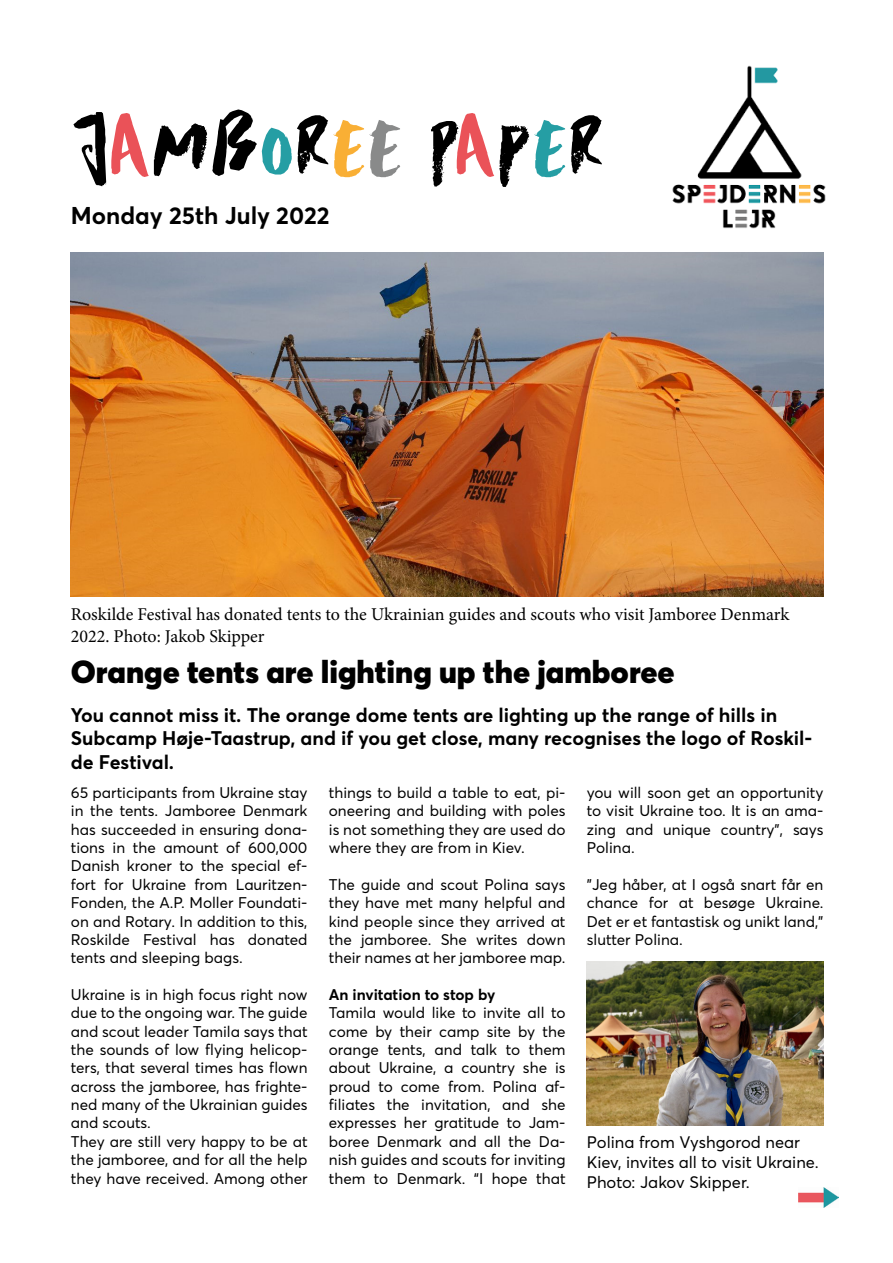
<style>
.page{position:relative;width:893px;height:1263px;background:#fff}
.page>*{position:absolute;margin:0;border:0;box-sizing:border-box;transform-origin:0 0}
.t1{font:85.5px "Scrawny Cat";color:#000}
.t2{font:900 31.5px "Averta";color:#000}
.t3{font:700 24px "Averta";color:#000}
.t4{font:700 19.5px/23.4px "Averta";color:#000}
.t5{font:18px/21.6px "Minion Pro";color:#000}
.t6{font:16.5px/19.8px "Averta";color:#000}
.t7{font:15.3px/18.3px "Averta";color:#000;text-align:justify}
.t8{font:700 15.3px "Averta";color:#000}
.s1{color:#ea5258}
.s2{color:#259ea4}
.s3{color:#f9af35}
.s4{color:#898a8a}
</style>
<div class="page">
<img style="left:672px;top:65px;width:154px;height:164px">
<img style="left:798px;top:1187px;width:40px;height:21px">
<img style="left:71px;top:252px;width:752px;height:344px">
<img style="left:587px;top:961px;width:236px;height:164px">
<h1 class="t1" style="left:71px;top:93px;width:535px">J<span class="s1">a</span>mb<span class="s2">o</span>r<span class="s3">e</span><span class="s4">e</span> P<span class="s1">a</span>p<span class="s2">e</span>r</h1>
<h3 class="t3" style="left:71px;top:200px;width:260px">Monday 25th July 2022</h3>
<p class="t5" style="left:71px;top:604px;width:720px">Roskilde Festival has donated tents to the Ukrainian guides and scouts who visit Jamboree Denmark<br>2022. Photo: Jakob Skipper</p>
<h2 class="t2" style="left:71px;top:652px;width:605px">Orange tents are lighting up the jamboree</h2>
<p class="t4" style="left:71px;top:703px;width:743px">You cannot miss it. The orange dome tents are lighting up the range of hills in<br>Subcamp Høje-Taastrup, and if you get close, many recognises the logo of Roskil&shy;de Festival.</p>
<p class="t7" style="left:71px;top:783px;width:238px">65 participants from Ukraine stay in the tents. Jamboree Denmark has succeeded in ensuring dona&shy;tions in the amount of 600,000<br>Danish kroner to the special ef&shy;fort for Ukraine from Lauritzen-Fonden, the A.P. Moller Foundati&shy;on and Rotary. In addition to this, Roskilde Festival has donated tents and sleeping bags.</p>
<p class="t7" style="left:71px;top:985px;width:238px;text-align:left">Ukraine is in high focus right now due to the ongoing war. The guide and scout leader Tamila says that the sounds of low flying helicop&shy;ters, that several times has flown across the jamboree, has frighte&shy;ned many of the Ukrainian guides and scouts.<br>They are still very happy to be at the jamboree, and for all the help they have received. Among other</p>
<p class="t7" style="left:329px;top:783px;width:238px">things to build a table to eat, pi&shy;oneering and building with poles is not something they are used do where they are from in Kiev.</p>
<p class="t7" style="left:329px;top:875px;width:238px">The guide and scout Polina says they have met many helpful and kind people since they arrived at the jamboree. She writes down their names at her jamboree map.</p>
<p class="t8" style="left:329px;top:985px;width:168px">An invitation to stop by</p>
<p class="t7" style="left:329px;top:1004px;width:238px">Tamila would like to invite all to come by their camp site by the orange tents, and talk to them about Ukraine, a country she is proud to come from. Polina af&shy;filiates the invitation, and she expresses her gratitude to Jam&shy;boree Denmark and all the Da&shy;nish guides and scouts for inviting them to Denmark. “I hope that</p>
<p class="t7" style="left:587px;top:783px;width:238px">you will soon get an opportunity to visit Ukraine too. It is an ama&shy;zing and unique country”, says Polina.</p>
<p class="t7" style="left:587px;top:875px;width:238px">”Jeg håber, at I også snart får en chance for at besøge Ukraine.<br>Det er et fantastisk og unikt land,” slutter Polina.</p>
<p class="t6" style="left:587px;top:1132px;width:233px">Polina from Vyshgorod near<br>Kiev, invites all to visit Ukraine.<br>Photo: Jakov Skipper.</p>
</div>
